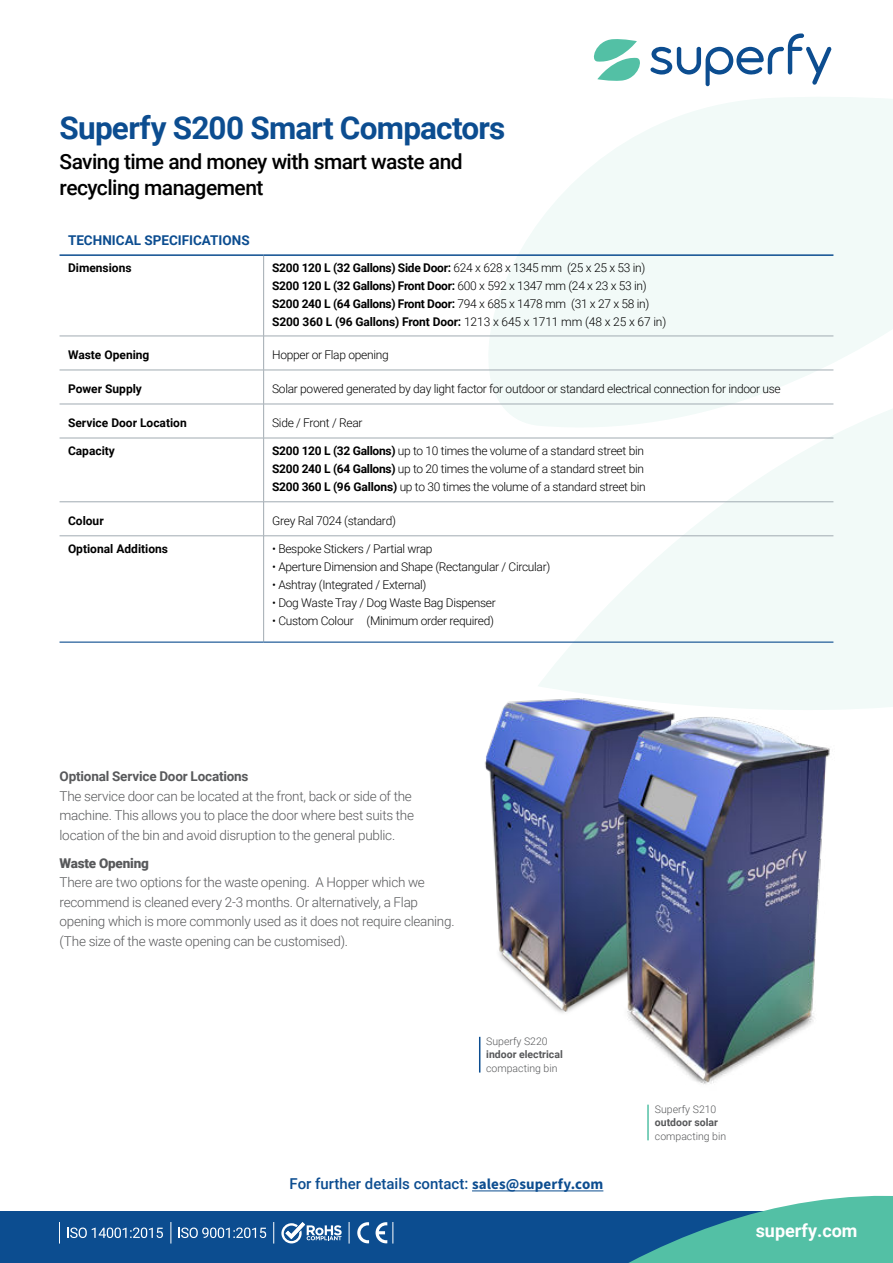
<style>
.page{position:relative;width:893px;height:1263px;background:#fff}
.page>*{position:absolute;margin:0;border:0;box-sizing:border-box;transform-origin:0 0}
.t1{font:700 31.5px "Roboto";letter-spacing:-.025em;color:#0c4d90}
.t2{font:500 21px/25.5px "Roboto";letter-spacing:-.025em;color:#000}
.t3{font:700 18px "Roboto";color:#fff}
.t4{font:500 15px "Roboto";color:#0c4d90}
.t5{font:300 13.5px/19.5px "Roboto";letter-spacing:-.02em;color:#58595b}
.t6{font:700 13.5px "Roboto";letter-spacing:-.015em;color:#58595b}
.t7{font:700 13.5px "Roboto";color:#0c4d90}
.t8{font:900 13.5px "Roboto";letter-spacing:-.015em;color:#58595b}
.t9{font:300 12px/18px "Roboto";letter-spacing:-.025em;color:#000}
.t10{font:700 12px/18px "Roboto";letter-spacing:-.01em;color:#000}
.t11{font:300 10.5px "Roboto";color:#58595b}
.t12{font:700 10.5px "Roboto";color:#58595b}
.s1{font-weight:300}
.s2{font-weight:700}
.s3{font-family:"Source Sans Pro";font-weight:700}
</style>
<div class="page">
<svg style="left:537px;top:429px;width:356px;height:280px;fill:#f2faf8"></svg>
<svg style="left:475px;top:97px;width:418px;height:332px;fill:#f2faf8"></svg>
<svg style="left:594px;top:39px;width:46px;height:42px"></svg>
<svg style="left:650px;top:33px;width:181px;height:53px"></svg>
<img style="left:479px;top:686px;width:216px;height:352px">
<img style="left:602px;top:690px;width:238px;height:394px">
<hr style="left:479px;top:1037px;width:1px;height:35px;background:#0c4d90">
<hr style="left:647px;top:1105px;width:2px;height:35px;background:#53c0a5">
<svg style="left:60px;top:335px;width:203px;height:103px"></svg>
<hr style="left:263px;top:502px;width:1px;height:34px;background:#a1abb2">
<hr style="left:263px;top:438px;width:1px;height:64px;background:#a1abb2">
<hr style="left:60px;top:501px;width:204px;height:1px;background:#a1abb2">
<hr style="left:264px;top:501px;width:569px;height:1px;background:#a1abb2">
<hr style="left:263px;top:336px;width:1px;height:34px;background:#a1abb2">
<hr style="left:60px;top:370px;width:204px;height:1px;background:#a1abb2">
<hr style="left:264px;top:370px;width:569px;height:1px;background:#a1abb2">
<hr style="left:263px;top:370px;width:1px;height:34px;background:#a1abb2">
<hr style="left:60px;top:404px;width:204px;height:1px;background:#a1abb2">
<hr style="left:264px;top:404px;width:569px;height:1px;background:#a1abb2">
<hr style="left:263px;top:404px;width:1px;height:34px;background:#a1abb2">
<hr style="left:60px;top:438px;width:204px;height:1px;background:#a1abb2">
<hr style="left:264px;top:438px;width:569px;height:1px;background:#a1abb2">
<hr style="left:263px;top:256px;width:1px;height:80px;background:#a1abb2">
<hr style="left:60px;top:336px;width:204px;height:1px;background:#a1abb2">
<hr style="left:264px;top:336px;width:569px;height:1px;background:#a1abb2">
<hr style="left:60px;top:535px;width:204px;height:1px;background:#a1abb2">
<hr style="left:264px;top:535px;width:569px;height:1px;background:#a1abb2">
<hr style="left:263px;top:536px;width:1px;height:105px;background:#a1abb2">
<hr style="left:60px;top:641px;width:204px;height:2px;background:#0c4d90">
<hr style="left:264px;top:641px;width:569px;height:2px;background:#0c4d90">
<hr style="left:60px;top:254px;width:204px;height:2px;background:#0c4d90">
<hr style="left:264px;top:254px;width:569px;height:2px;background:#0c4d90">
<div style="left:0;top:1212px;width:893px;height:51px;background:#0c4d90"></div>
<svg style="left:552px;top:1190px;width:341px;height:73px"></svg>
<hr style="left:472px;top:1190px;width:131px;height:1px;background:#0c4d90">
<svg style="left:357px;top:1222px;width:12px;height:21px"></svg>
<svg style="left:376px;top:1222px;width:11px;height:21px"></svg>
<svg style="left:281px;top:1222px;width:61px;height:21px"></svg>
<svg style="left:349px;top:1222px;width:1px;height:21px"></svg>
<svg style="left:393px;top:1222px;width:1px;height:21px"></svg>
<svg style="left:273px;top:1222px;width:1px;height:21px"></svg>
<svg style="left:171px;top:1222px;width:1px;height:21px"></svg>
<svg style="left:59px;top:1222px;width:1px;height:21px"></svg>
<svg style="left:67px;top:1227px;width:96px;height:11px"></svg>
<svg style="left:178px;top:1227px;width:88px;height:11px"></svg>
<h1 class="t1" style="left:60px;top:114px;width:447px">Superfy S200 Smart Compactors</h1>
<h2 class="t2" style="left:60px;top:151px;width:405px">Saving time and money with smart waste and recycling management</h2>
<p class="t7" style="left:68px;top:235px;width:183px">TECHNICAL SPECIFICATIONS</p>
<p class="t10" style="left:68px;top:260px;width:65px">Dimensions</p>
<p class="t10" style="left:272px;top:260px;width:396px">S200 120 L (32 Gallons) Side Door: <span class="s1">624 x 628 x 1345 mm (25 x 25 x 53 in)<br></span>S200 120 L (32 Gallons) Front Door: <span class="s1">600 x 592 x 1347 mm (24 x 23 x 53 in)<br></span>S200 240 L (64 Gallons) Front Door: <span class="s1">794 x 685 x 1478 mm (31 x 27 x 58 in)<br></span>S200 360 L (96 Gallons) Front Door: <span class="s1">1213 x 645 x 1711 mm (48 x 25 x 67 in)</span></p>
<p class="t10" style="left:68px;top:347px;width:83px">Waste Opening</p>
<p class="t9" style="left:272px;top:347px;width:118px">Hopper or Flap opening</p>
<p class="t10" style="left:68px;top:381px;width:75px">Power Supply</p>
<p class="t9" style="left:272px;top:381px;width:510px">Solar powered generated by day light factor for outdoor or standard electrical connection for indoor use</p>
<p class="t10" style="left:68px;top:415px;width:120px">Service Door Location</p>
<p class="t9" style="left:272px;top:415px;width:92px">Side / Front / Rear</p>
<p class="t10" style="left:68px;top:442px;width:48px">Capacity</p>
<p class="t9" style="left:272px;top:441px;width:375px"><span class="s2">S200 120 L (32 Gallons)</span> up to 10 times the volume of a standard street bin<br><span class="s2">S200 240 L (64 Gallons)</span> up to 20 times the volume of a standard street bin<br><span class="s2">S200 360 L (96 Gallons)</span> up to 30 times the volume of a standard street bin</p>
<p class="t10" style="left:68px;top:513px;width:37px">Colour</p>
<p class="t9" style="left:272px;top:511px;width:125px">Grey Ral 7024 (standard)</p>
<p class="t10" style="left:68px;top:540px;width:102px">Optional Additions</p>
<p class="t9" style="left:272px;top:540px;width:162px">• Bespoke Stickers / Partial wrap</p>
<p class="t9" style="left:272px;top:558px;width:280px">• Aperture Dimension and Shape (Rectangular / Circular)</p>
<p class="t9" style="left:272px;top:576px;width:156px">• Ashtray (Integrated / External)</p>
<p class="t9" style="left:272px;top:594px;width:225px">• Dog Waste Tray / Dog Waste Bag Dispenser</p>
<p class="t9" style="left:272px;top:612px;width:224px">• Custom Colour (Minimum order required)</p>
<p class="t6" style="left:60px;top:771px;width:191px">Optional Service Door Locations</p>
<p class="t5" style="left:60px;top:786px;width:356px">The service door can be located at the front, back or side of the machine. This allows you to place the door where best suits the location of the bin and avoid disruption to the general public.</p>
<p class="t8" style="left:60px;top:858px;width:91px">Waste Opening</p>
<p class="t5" style="left:60px;top:874px;width:397px">There are two options for the waste opening. A Hopper which we recommend is cleaned every 2-3 months. Or alternatively, a Flap opening which is more commonly used as it does not require cleaning. (The size of the waste opening can be customised).</p>
<p class="t11" style="left:486px;top:1034px;width:63px">Superfy S220</p>
<p class="t12" style="left:486px;top:1050px;width:78px">indoor electrical</p>
<p class="t11" style="left:486px;top:1063px;width:73px">compacting bin</p>
<p class="t4" style="left:290px;top:1178px;width:315px">For further details contact: <span class="s3">sales@superfy.com</span></p>
<p class="t11" style="left:655px;top:1101px;width:63px">Superfy S210</p>
<p class="t12" style="left:655px;top:1118px;width:65px">outdoor solar</p>
<p class="t11" style="left:655px;top:1131px;width:73px">compacting bin</p>
<h3 class="t3" style="left:756px;top:1223px;width:103px">superfy.com</h3>
</div>
